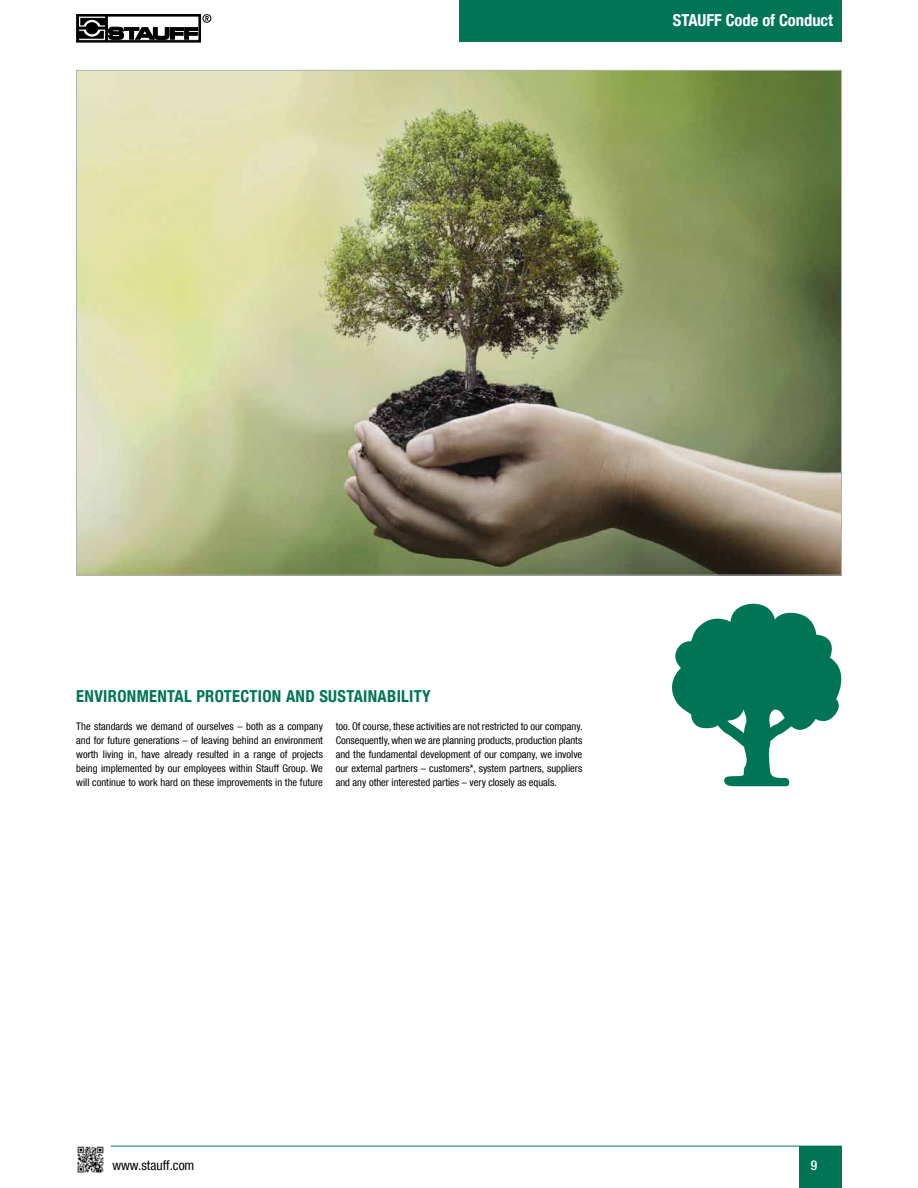
<style>
.page{position:relative;width:918px;height:1188px;background:#fff}
.page>*{position:absolute;margin:0;border:0;box-sizing:border-box;transform-origin:0 0}
.t1{font:700 condensed 16.5px "Helvetica Neue LT Com";letter-spacing:.02em;color:#007556}
.t2{font:700 condensed 16.5px "Helvetica Neue LT Com";color:#fff}
.t3{font:condensed 13.5px "Helvetica Neue LT Com";color:#000}
.t4{font:500 condensed 13.5px "Helvetica Neue LT Com";color:#fff}
.t5{font:condensed 10.5px/14.1px "Helvetica Neue LT Com";color:#000;text-align:justify}
</style>
<div class="page">
<div style="left:459px;top:0;width:383px;height:42px;background:#007556"></div>
<div style="left:76px;top:14px;width:125px;height:28px;border:1px solid #000"></div>
<svg style="left:80px;top:18px;width:24px;height:20px"></svg>
<div style="left:78px;top:16px;width:28px;height:24px;border:1px solid #000"></div>
<div style="left:202px;top:14px;width:9px;height:9px;border:1px solid #000;border-radius:50%"></div>
<svg style="left:205px;top:16px;width:4px;height:5px"></svg>
<svg style="left:81px;top:18px;width:25px;height:7px"></svg>
<svg style="left:78px;top:31px;width:25px;height:7px"></svg>
<svg style="left:84px;top:20px;width:16px;height:16px"></svg>
<div style="left:84px;top:20px;width:16px;height:16px;border:1px solid #fff;border-radius:50%"></div>
<div style="left:86px;top:23px;width:12px;height:11px;background:#000;border-radius:50%"></div>
<div style="left:86px;top:23px;width:12px;height:11px;border:1px solid #000;border-radius:50%"></div>
<hr style="left:78px;top:27px;width:29px;height:2px;background:#000">
<svg style="left:108px;top:27px;width:90px;height:13px"></svg>
<div style="left:800px;top:1146px;width:42px;height:42px;background:#007556"></div>
<hr style="left:76px;top:1146px;width:766px;height:1px;background:#007556">
<svg style="left:76px;top:1145px;width:38px;height:28px"></svg>
<img style="left:78px;top:72px;width:762px;height:501px">
<svg style="left:672px;top:603px;width:170px;height:183px"></svg>
<h1 class="t2" style="left:673px;top:10px;width:162px">STAUFF Code of Conduct</h1>
<h1 class="t1" style="left:76px;top:686px;width:356px">ENVIRONMENTAL PROTECTION AND SUSTAINABILITY</h1>
<p class="t5" style="left:76px;top:719px;width:248px">The standards we demand of ourselves – both as a company and for future generations – of leaving behind an environment worth living in, have already resulted in a range of projects being implemented by our employees within Stauff Group. We will continue to work hard on these improvements in the future</p>
<p class="t5" style="left:336px;top:719px;width:248px">too. Of course, these activities are not restricted to our company.<br>Consequently, when we are planning products, production plants and the fundamental development of our company, we involve our external partners – customers*, system partners, suppliers and any other interested parties – very closely as equals.</p>
<p class="t3" style="left:112px;top:1157px;width:83px">www.stauff.com</p>
<p class="t4" style="left:811px;top:1157px;width:8px">9</p>
</div>
